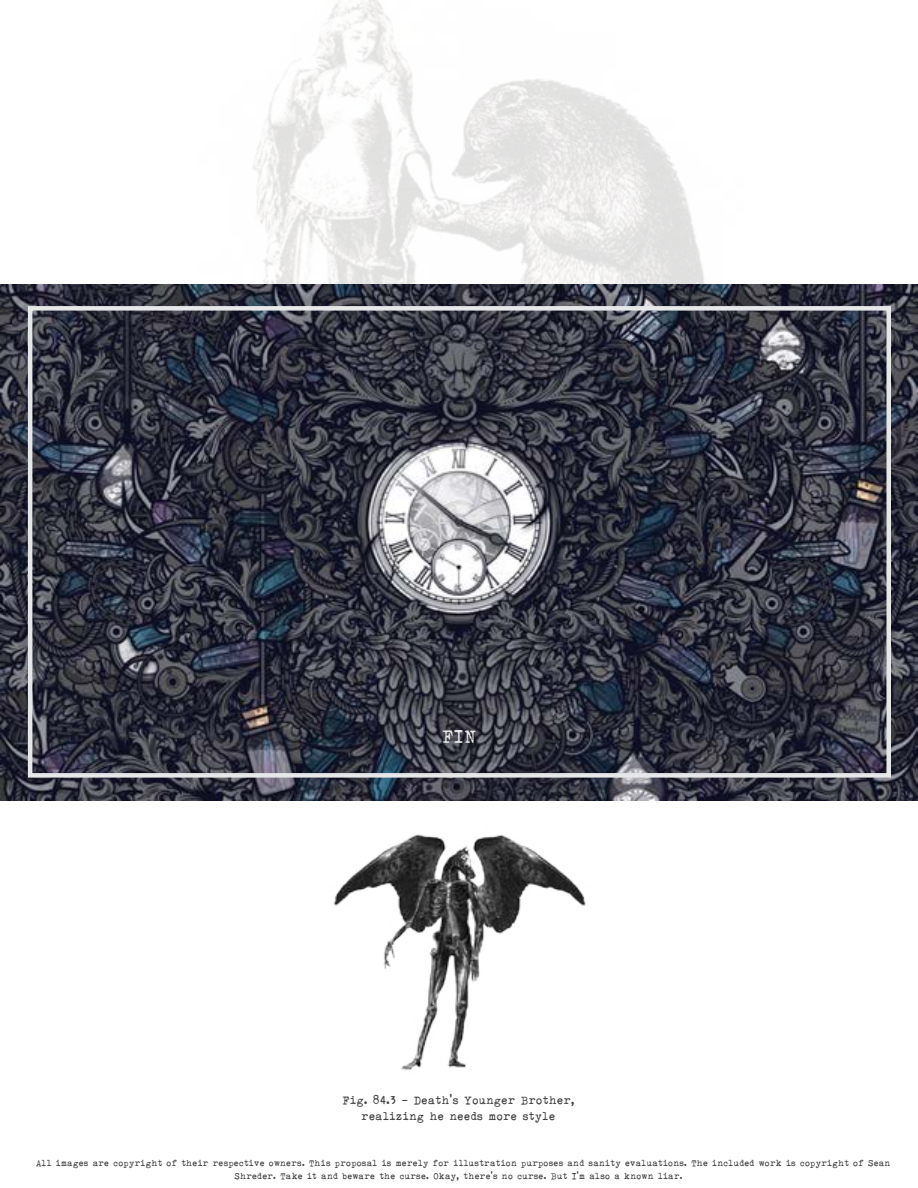
<style>
.page{position:relative;width:918px;height:1188px;background:#fff}
.page>*{position:absolute;margin:0;border:0;box-sizing:border-box;transform-origin:0 0}
.t1{font:21px "Urania Czech";color:#e6e7e8}
.t2{font:13.5px/16.2px "Urania Czech";color:#414042;text-align:center}
.t3{font:10.5px/12.6px "Urania Czech";color:#414042}
</style>
<div class="page">
<img style="left:253px;top:0;width:451px;height:284px">
<img style="left:0;top:284px;width:918px;height:517px">
<img style="left:333px;top:834px;width:253px;height:236px">
<div style="left:28px;top:306px;width:863px;height:472px;border:4px solid #e6e7e8"></div>
<h1 class="t1" style="left:443px;top:724px;width:36px">FIN</h1>
<p class="t2" style="left:343px;top:1092px;width:234px">Fig. 84.3 - Death’s Younger Brother, realizing he needs more style</p>
<p class="t3" style="left:235px;top:1156px;width:658px;text-indent:-199px">All images are copyright of their respective owners. This proposal is merely for illustration purposes and sanity evaluations. The included work is copyright of Sean<br>Shreder. Take it and beware the curse. Okay, there’s no curse. But I’m also a known liar.</p>
</div>
